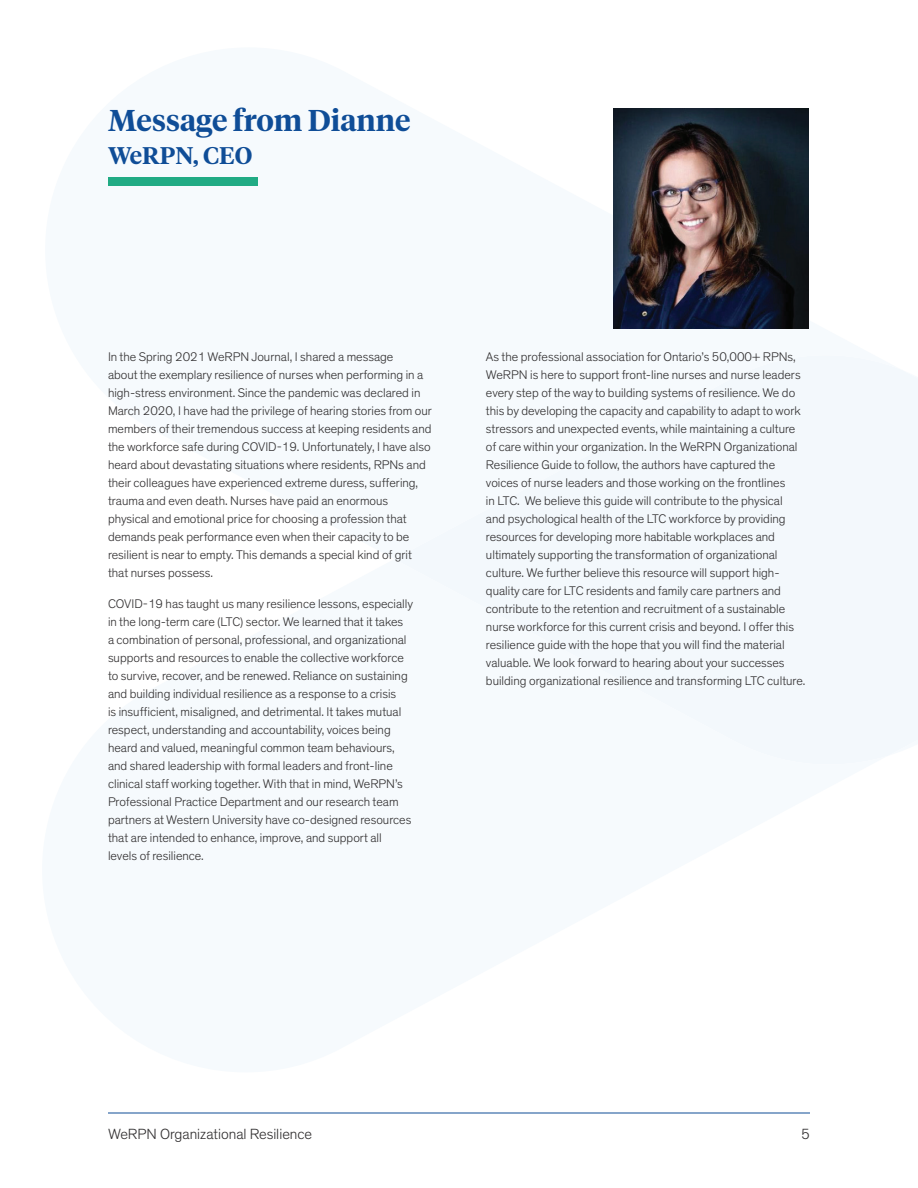
<style>
.page{position:relative;width:918px;height:1188px;background:#fff}
.page>*{position:absolute;margin:0;border:0;box-sizing:border-box;transform-origin:0 0}
.t1{font:600 30px "Tiempos Headline";color:#0f4d97}
.t2{font:600 24px "Tiempos Headline";color:#0f4d97}
.t3{font:300 15px "Theinhardt";color:#312f30}
.t4{font:300 12.75px/18px "Theinhardt";color:#312f30}
</style>
<div class="page">
<svg style="left:108px;top:177px;width:810px;height:579px;fill:#f6fafd"></svg>
<hr style="left:108px;top:1113px;width:702px;height:1px;background:#0f4d97">
<img style="left:613px;top:108px;width:196px;height:220px">
<div style="left:108px;top:177px;width:149px;height:8px;background:#21ab84"></div>
<h1 class="t1" style="left:108px;top:100px;width:304px">Message from Dianne</h1>
<h2 class="t2" style="left:108px;top:139px;width:146px">WeRPN, CEO</h2>
<p class="t4" style="left:108px;top:348px;width:326px">In the Spring 2021 WeRPN Journal, I shared a message<br>about the exemplary resilience of nurses when performing in a high-stress environment. Since the pandemic was declared in March 2020, I have had the privilege of hearing stories from our members of their tremendous success at keeping residents and the workforce safe during COVID-19. Unfortunately, I have also heard about devastating situations where residents, RPNs and their colleagues have experienced extreme duress, suffering, trauma and even death. Nurses have paid an enormous physical and emotional price for choosing a profession that demands peak performance even when their capacity to be resilient is near to empty. This demands a special kind of grit that nurses possess.</p>
<p class="t4" style="left:108px;top:595px;width:307px">COVID-19 has taught us many resilience lessons, especially in the long-term care (LTC) sector. We learned that it takes<br>a combination of personal, professional, and organizational supports and resources to enable the collective workforce to survive, recover, and be renewed. Reliance on sustaining and building individual resilience as a response to a crisis<br>is insufficient, misaligned, and detrimental. It takes mutual respect, understanding and accountability, voices being heard and valued, meaningful common team behaviours, and shared leadership with formal leaders and front-line clinical staff working together. With that in mind, WeRPN’s Professional Practice Department and our research team partners at Western University have co-designed resources that are intended to enhance, improve, and support all levels of resilience.</p>
<p class="t4" style="left:486px;top:348px;width:321px">As the professional association for Ontario’s 50,000+ RPNs, WeRPN is here to support front-line nurses and nurse leaders every step of the way to building systems of resilience. We do this by developing the capacity and capability to adapt to work stressors and unexpected events, while maintaining a culture of care within your organization. In the WeRPN Organizational Resilience Guide to follow, the authors have captured the voices of nurse leaders and those working on the frontlines<br>in LTC. We believe this guide will contribute to the physical<br>and psychological health of the LTC workforce by providing resources for developing more habitable workplaces and ultimately supporting the transformation of organizational culture. We further believe this resource will support high&shy;quality care for LTC residents and family care partners and contribute to the retention and recruitment of a sustainable nurse workforce for this current crisis and beyond. I offer this resilience guide with the hope that you will find the material valuable. We look forward to hearing about your successes building organizational resilience and transforming LTC culture.</p>
<p class="t3" style="left:108px;top:1125px;width:206px">WeRPN Organizational Resilience</p>
<p class="t3" style="left:801px;top:1125px;width:10px">5</p>
</div>
